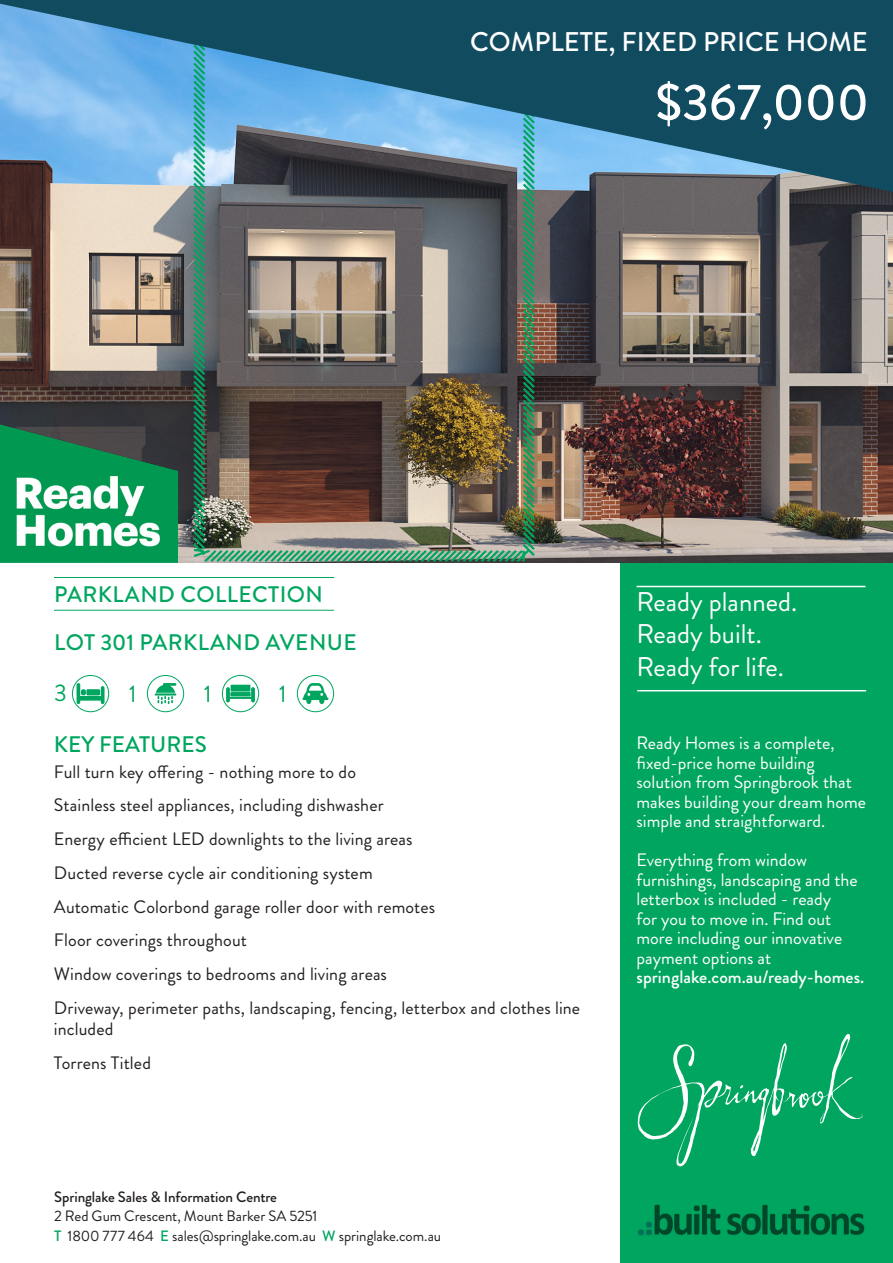
<style>
.page{position:relative;width:893px;height:1263px;background:#fff}
.page>*{position:absolute;margin:0;border:0;box-sizing:border-box;transform-origin:0 0}
.t1{font:500 51px "Brandon Grotesque";color:#fff}
.t2{font:27px "Brandon Grotesque";color:#fff}
.t3{font:500 27px "Brandon Grotesque";color:#fff}
.t4{font:24px "Brandon Grotesque";color:#00a65f}
.t5{font:500 22.5px "Brandon Grotesque";letter-spacing:.02em;color:#00a65f}
.t6{font:500 22.5px "Brandon Grotesque";color:#00a65f}
.Fuller{font:18px/21px "Brandon Grotesque";letter-spacing:.005em;color:#231f20}
.t7{font:18px/19.5px "Brandon Grotesque";color:#fff}
.Fuller-2{font:15px/19.5px "Brandon Grotesque";letter-spacing:-.005em;color:#231f20}
.Fuller-3{font:500 15px "Brandon Grotesque";letter-spacing:-.005em;color:#231f20}
.s1{font-weight:500;color:#00a65f}
.s2{font-weight:500}
</style>
<div class="page">
<div style="left:72px;top:675px;width:37px;height:37px;border:1px solid #00a65f;border-radius:50%"></div>
<svg style="left:77px;top:683px;width:28px;height:21px"></svg>
<svg style="left:155px;top:683px;width:21px;height:21px"></svg>
<div style="left:147px;top:675px;width:37px;height:37px;border:1px solid #00a65f;border-radius:50%"></div>
<svg style="left:226px;top:685px;width:29px;height:17px"></svg>
<div style="left:222px;top:675px;width:37px;height:37px;border:1px solid #00a65f;border-radius:50%"></div>
<svg style="left:302px;top:683px;width:26px;height:21px"></svg>
<div style="left:297px;top:675px;width:37px;height:37px;border:1px solid #00a65f;border-radius:50%"></div>
<hr style="left:54px;top:577px;width:280px;height:1px;background:#00a65f">
<hr style="left:54px;top:610px;width:280px;height:1px;background:#00a65f">
<div style="left:621px;top:562px;width:272px;height:701px;background:#00a65f"></div>
<img style="left:638px;top:1204px;width:227px;height:32px">
<svg style="left:638px;top:1034px;width:225px;height:132px"></svg>
<hr style="left:637px;top:586px;width:228px;height:1px;background:#fff">
<hr style="left:637px;top:690px;width:229px;height:1px;background:#fff">
<img style="left:0;top:192px;width:893px;height:370px">
<img style="left:191px;top:192px;width:346px;height:371px">
<svg style="left:0;top:0;width:893px;height:192px;background:#407591"></svg>
<img style="left:0;top:415px;width:178px;height:147px">
<p class="t3" style="left:470px;top:23px;width:399px">COMPLETE, FIXED PRICE HOME</p>
<p class="t1" style="left:655px;top:67px;width:215px">$367,000</p>
<p class="t5" style="left:54px;top:579px;width:270px">PARKLAND COLLECTION</p>
<p class="t5" style="left:54px;top:627px;width:304px">LOT 301 PARKLAND AVENUE</p>
<p class="t4" style="left:54px;top:677px;width:14px">3</p>
<p class="t4" style="left:129px;top:677px;width:9px">1</p>
<p class="t4" style="left:204px;top:677px;width:9px">1</p>
<p class="t4" style="left:279px;top:677px;width:9px">1</p>
<p class="t6" style="left:54px;top:729px;width:154px">KEY FEATURES</p>
<p class="Fuller" style="left:54px;top:761px;width:304px">Full turn key offering - nothing more to do</p>
<p class="Fuller" style="left:54px;top:795px;width:331px">Stainless steel appliances, including dishwasher</p>
<p class="Fuller" style="left:54px;top:829px;width:360px">Energy efficient LED downlights to the living areas</p>
<p class="Fuller" style="left:54px;top:862px;width:320px">Ducted reverse cycle air conditioning system</p>
<p class="Fuller" style="left:54px;top:896px;width:383px">Automatic Colorbond garage roller door with remotes</p>
<p class="Fuller" style="left:54px;top:930px;width:195px">Floor coverings throughout</p>
<p class="Fuller" style="left:54px;top:964px;width:335px">Window coverings to bedrooms and living areas</p>
<p class="Fuller" style="left:54px;top:997px;width:528px">Driveway, perimeter paths, landscaping, fencing, letterbox and clothes line included</p>
<p class="Fuller" style="left:54px;top:1052px;width:99px">Torrens Titled</p>
<p class="Fuller-3" style="left:54px;top:1186px;width:225px">Springlake Sales &amp; Information Centre</p>
<p class="Fuller-2" style="left:54px;top:1206px;width:389px">2 Red Gum Crescent, Mount Barker SA 5251<br><span class="s1">T</span> 1800 777 464 <span class="s1">E</span> sales@springlake.com.au <span class="s1">W</span> springlake.com.au</p>
<p class="t2" style="left:637px;top:583px;width:162px">Ready planned.</p>
<p class="t2" style="left:637px;top:615px;width:127px">Ready built.</p>
<p class="t2" style="left:637px;top:648px;width:149px">Ready for life.</p>
<p class="t7" style="left:637px;top:733px;width:231px">Ready Homes is a complete, fixed-price home building solution from Springbrook that makes building your dream home simple and straightforward.</p>
<p class="t7" style="left:637px;top:850px;width:229px">Everything from window furnishings, landscaping and the letterbox is included - ready<br>for you to move in. Find out more including our innovative payment options at <span class="s2">springlake.com.au/ready-homes.</span></p>
</div>
